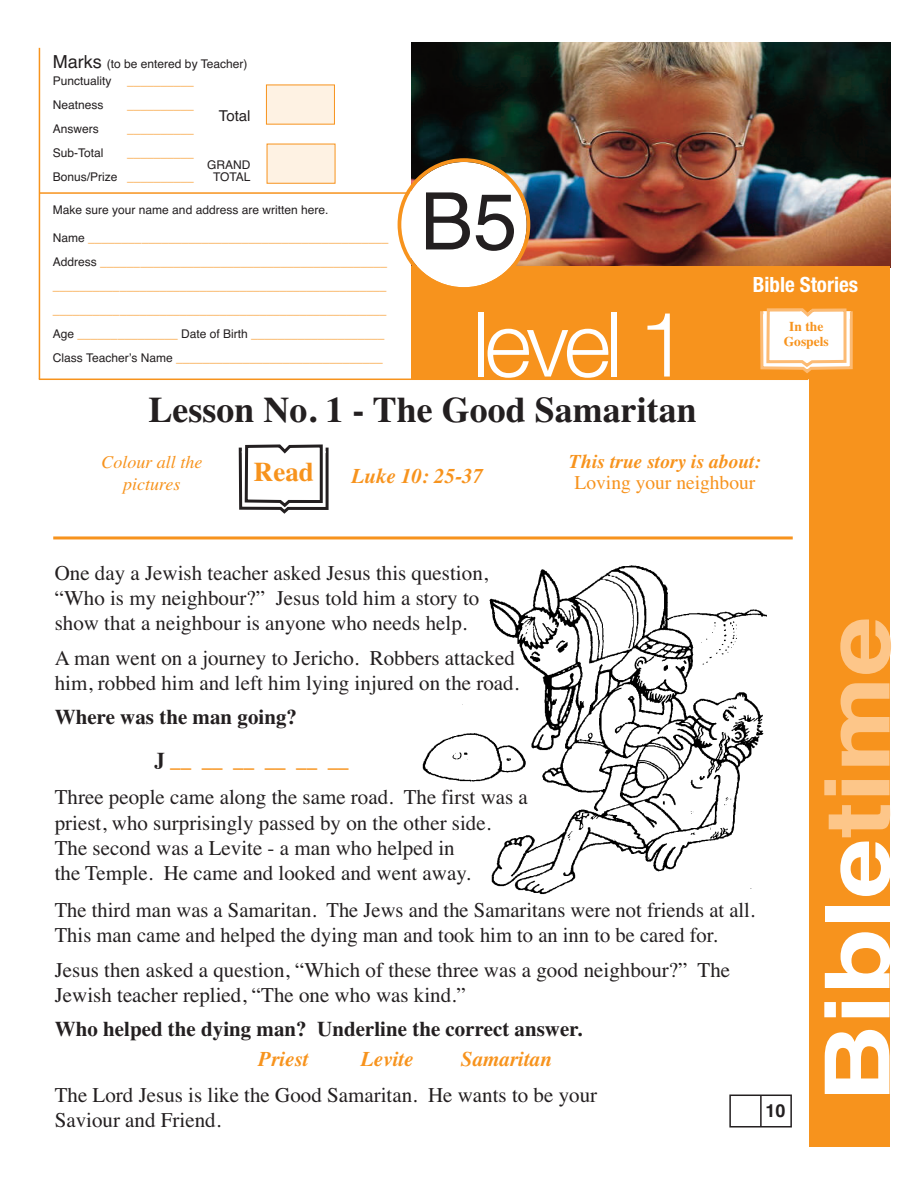
<style>
.page{position:relative;width:918px;height:1188px;background:#fff}
.page>*{position:absolute;margin:0;border:0;box-sizing:border-box;transform-origin:0 0}
.t1{font:700 90px "Helvetica";color:#fff;scale:1.2 1}
.t2{font:300 90px "Helvetica Neue";letter-spacing:-.05em;color:#fff}
.t3{font:79.5px "Helvetica";color:#231f20}
.t4{font:700 36px "Times";color:#231f20}
.t5{font:700 27px "Times";color:#f7931d}
.t6{font:21px/25.2px "Times";color:#231f20}
.t7{font:700 21px/43.2px "Times";color:#231f20}
.t8{font:italic 700 21px "Times";color:#f7931d}
.t9{font:700 condensed 21px "Helvetica Neue";color:#fff}
.t10{font:italic 700 19.5px "Times";color:#f7931d}
.t11{font:19.5px "Times";color:#f7931d}
.t12{font:italic 18px/21.6px "Times";color:#f7931d;text-align:center}
.t13{font:700 18px "Helvetica";color:#231f20}
.t14{font:15px "Helvetica";color:#231f20}
.t15{font:700 13.5px/15px "Times";color:#f7931d;text-align:center}
.t16{font:12px/24px "Helvetica";color:#f7931d}
.t17{font:12px/17px "Helvetica";color:#231f20}
.s1{font-size:18px}
.s2{color:#f7931d}
.s3{color:#231f20}
.s4{color:#fdc689}
</style>
<div class="page">
<img style="left:411px;top:43px;width:479px;height:223px">
<div style="left:411px;top:266px;width:479px;height:113px;background:#f7931d"></div>
<div style="left:809px;top:377px;width:81px;height:770px;background:#f7931d"></div>
<svg style="left:398px;top:158px;width:132px;height:130px"></svg>
<hr style="left:39px;top:48px;width:1px;height:331px;background:#f7931d">
<hr style="left:39px;top:192px;width:370px;height:2px;background:#f7931d">
<div style="left:267px;top:85px;width:67px;height:39px;background:#fef2e3"></div>
<div style="left:266px;top:85px;width:69px;height:39px;border:1px solid #f7931d"></div>
<div style="left:267px;top:144px;width:68px;height:39px;background:#fef2e3"></div>
<svg style="left:239px;top:444px;width:90px;height:70px"></svg>
<svg style="left:760px;top:308px;width:93px;height:65px;background:#fde7ce"></svg>
<hr style="left:53px;top:536px;width:740px;height:3px;background:#f7931d">
<hr style="left:39px;top:379px;width:769px;height:1px;background:#f7931d">
<img style="left:422px;top:565px;width:344px;height:330px">
<svg style="left:729px;top:1094px;width:63px;height:34px"></svg>
<p class="t17" style="left:53px;top:56px;width:196px"><span class="s1">Marks</span> (to be entered by Teacher)<br>Punctuality</p>
<p class="t16" style="left:127px;top:70px;width:68px">__________</p>
<p class="t17" style="left:53px;top:97px;width:52px">Neatness</p>
<p class="t16" style="left:127px;top:94px;width:68px">__________</p>
<p class="t14" style="left:219px;top:110px;width:33px">Total</p>
<p class="t17" style="left:53px;top:121px;width:48px">Answers</p>
<p class="t16" style="left:127px;top:118px;width:68px">__________</p>
<p class="t17" style="left:53px;top:145px;width:52px">Sub-Total</p>
<p class="t16" style="left:127px;top:142px;width:68px">__________</p>
<p class="t17" style="left:207px;top:157px;width:45px">GRAND</p>
<p class="t17" style="left:53px;top:169px;width:142px">Bonus/Prize <span class="s2">__________</span></p>
<p class="t17" style="left:213px;top:169px;width:39px">TOTAL</p>
<p class="t17" style="left:53px;top:203px;width:277px">Make sure your name and address are written here.</p>
<p class="t16" style="left:53px;top:227px;width:337px"><span class="s3">Name</span> _____________________________________________ <span class="s3">Address</span> ___________________________________________ __________________________________________________ __________________________________________________ <span class="s3">Age</span> _______________ <span class="s3">Date of Birth</span> ____________________ <span class="s3">Class Teacherʼs Name</span> _______________________________</p>
<h2 class="t3" style="left:420px;top:192px;width:99px">B5</h2>
<h1 class="t2" style="left:472px;top:312px;width:218px">level 1</h1>
<h3 class="t4" style="left:148px;top:397px;width:550px">Lesson No. 1 - The Good Samaritan</h3>
<p class="t9" style="left:753px;top:273px;width:107px">Bible Stories</p>
<p class="t15" style="left:784px;top:321px;width:47px">In the<br>Gospels</p>
<p class="t12" style="left:101px;top:453px;width:103px">Colour all the pictures</p>
<p class="t5" style="left:254px;top:463px;width:61px">Read</p>
<p class="t8" style="left:351px;top:468px;width:133px">Luke 10: 25-37</p>
<p class="t10" style="left:569px;top:454px;width:193px">This true story is about:</p>
<p class="t11" style="left:575px;top:475px;width:182px">Loving your neighbour</p>
<p class="t6" style="left:55px;top:562px;width:435px">One day a Jewish teacher asked Jesus this question, “Who is my neighbour?” Jesus told him a story to show that a neighbour is anyone who needs help.</p>
<p class="t6" style="left:55px;top:647px;width:466px">A man went on a journey to Jericho. Robbers attacked him, robbed him and left him lying injured on the road.</p>
<p class="t7" style="left:154px;top:697px;width:196px;text-indent:-100px">Where was the man going?<br>J <span class="s2">__ __ __ __ __ __</span></p>
<p class="t6" style="left:55px;top:787px;width:475px">Three people came along the same road. The first was a priest, who surprisingly passed by on the other side.<br>The second was a Levite - a man who helped in<br>the Temple. He came and looked and went away.</p>
<p class="t6" style="left:55px;top:900px;width:702px">The third man was a Samaritan. The Jews and the Samaritans were not friends at all.<br>This man came and helped the dying man and took him to an inn to be cared for.</p>
<p class="t6" style="left:55px;top:959px;width:677px">Jesus then asked a question, “Which of these three was a good neighbour?” The<br>Jewish teacher replied, “The one who was kind.”</p>
<p class="t7" style="left:55px;top:1009px;width:529px">Who helped the dying man? Underline the correct answer.</p>
<p class="t8" style="left:258px;top:1051px;width:52px">Priest</p>
<p class="t8" style="left:361px;top:1051px;width:54px">Levite</p>
<p class="t8" style="left:461px;top:1051px;width:93px">Samaritan</p>
<p class="t6" style="left:55px;top:1084px;width:544px">The Lord Jesus is like the Good Samaritan. He wants to be your<br>Saviour and Friend.</p>
<p class="t13" style="left:765px;top:1104px;width:22px">10</p>
<h1 class="t1" style="left:825px;top:1102px;width:407px;rotate:-90deg">Bible<span class="s4">time</span></h1>
</div>
